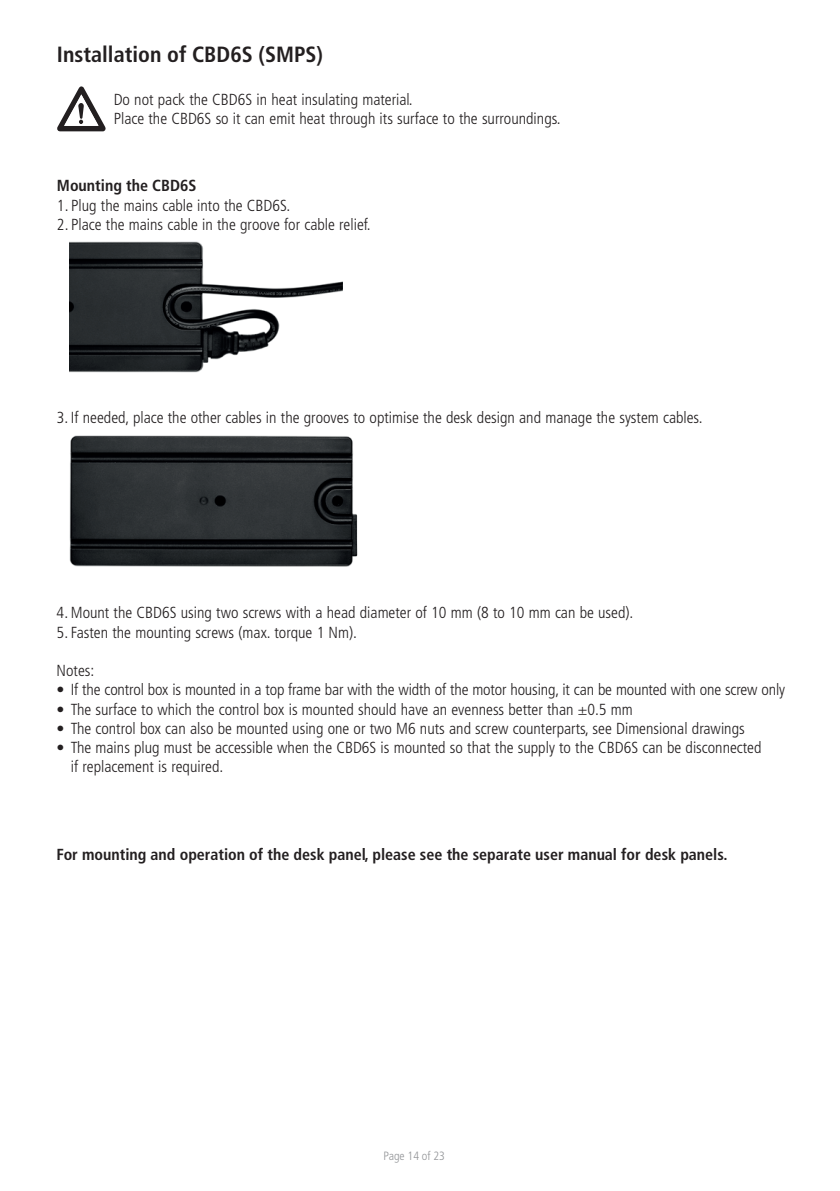
<style>
.page{position:relative;width:840px;height:1191px;background:#fff}
.page>*{position:absolute;margin:0;border:0;box-sizing:border-box;transform-origin:0 0}
.t1{font:700 condensed 22px "Frutiger LT Pro";color:#231f20}
.t2{font:300 condensed 16px/19.2px "Frutiger LT Pro";color:#231f20}
.t3{font:700 condensed 16px "Frutiger LT Pro";color:#231f20}
.t4{font:300 condensed 12px "Frutiger LT Pro";color:#939598}
</style>
<div class="page">
<img style="left:69px;top:435px;width:289px;height:132px">
<img style="left:70px;top:241px;width:272px;height:132px">
<svg style="left:57px;top:86px;width:49px;height:45px"></svg>
<h1 class="t1" style="left:57px;top:41px;width:267px">Installation of CBD6S (SMPS)</h1>
<p class="t2" style="left:114px;top:90px;width:448px">Do not pack the CBD6S in heat insulating material.<br>Place the CBD6S so it can emit heat through its surface to the surroundings.</p>
<p class="t3" style="left:57px;top:176px;width:141px">Mounting the CBD6S</p>
<p class="t2" style="left:57px;top:196px;width:235px">1. Plug the mains cable into the CBD6S.</p>
<p class="t2" style="left:57px;top:215px;width:315px">2. Place the mains cable in the groove for cable relief.</p>
<p class="t2" style="left:57px;top:408px;width:647px">3. If needed, place the other cables in the grooves to optimise the desk design and manage the system cables.</p>
<p class="t2" style="left:57px;top:603px;width:578px">4. Mount the CBD6S using two screws with a head diameter of 10 mm (8 to 10 mm can be used).</p>
<p class="t2" style="left:57px;top:622px;width:302px">5. Fasten the mounting screws (max. torque 1 Nm).</p>
<p class="t2" style="left:57px;top:661px;width:39px">Notes:</p>
<p class="t2" style="left:57px;top:680px;width:729px">• If the control box is mounted in a top frame bar with the width of the motor housing, it can be mounted with one screw only</p>
<p class="t2" style="left:57px;top:699px;width:577px">• The surface to which the control box is mounted should have an evenness better than ±0.5 mm</p>
<p class="t2" style="left:57px;top:718px;width:689px">• The control box can also be mounted using one or two M6 nuts and screw counterparts, see Dimensional drawings</p>
<p class="t2" style="left:71px;top:738px;width:691px;text-indent:-14px">• The mains plug must be accessible when the CBD6S is mounted so that the supply to the CBD6S can be disconnected if replacement is required.</p>
<p class="t3" style="left:57px;top:844px;width:672px">For mounting and operation of the desk panel, please see the separate user manual for desk panels.</p>
<p class="t4" style="left:383px;top:1149px;width:63px">Page 14 of 23</p>
</div>
